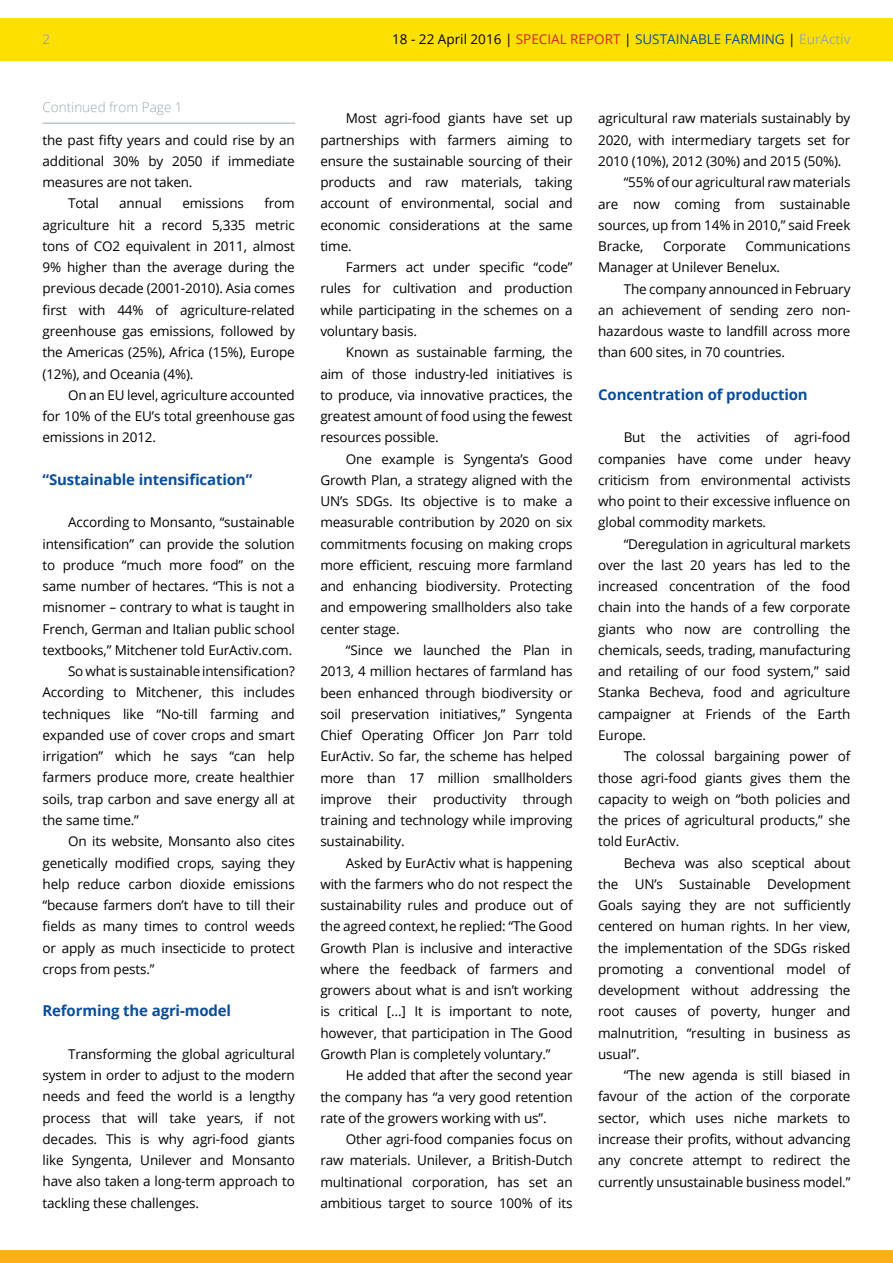
<style>
.page{position:relative;width:893px;height:1263px;background:#fff}
.page>*{position:absolute;margin:0;border:0;box-sizing:border-box;transform-origin:0 0}
.t1{font:700 15px "Open Sans";letter-spacing:-.01em;color:#0a4e9b}
.t2{font:13.5px/21.3px "Open Sans";letter-spacing:-.01em;color:#000;text-align:justify}
.t3{font:13.5px "Open Sans";color:#0a4e9b}
.t4{font:300 13.5px "Open Sans";color:#9aa9b1}
.t5{font:13.5px "Open Sans";color:#9aa9b1}
.s1{color:#000}
.s2{color:#d2232a}
.s3{color:#9aa9b1}
</style>
<div class="page">
<div style="left:0;top:18px;width:893px;height:42px;background:#fee000"></div>
<div style="left:0;top:1250px;width:893px;height:13px;background:#fcaf17"></div>
<hr style="left:43px;top:123px;width:252px;height:1px;background:#9aa9b1">
<p class="t5" style="left:43px;top:30px;width:9px">2</p>
<p class="t3" style="left:392px;top:30px;width:460px"><span class="s1">18 - 22 April 2016 |</span> <span class="s2">SPECIAL REPORT</span> <span class="s1">|</span> SUSTAINABLE FARMING <span class="s1">|</span> <span class="s3">EurActiv</span></p>
<p class="t4" style="left:43px;top:98px;width:142px">Continued from Page 1</p>
<p class="t2" style="left:43px;top:129px;width:254px">the past fifty years and could rise by an</p>
<p class="t2" style="left:43px;top:150px;width:254px">additional 30% by 2050 if immediate</p>
<p class="t2" style="left:43px;top:171px;width:152px">measures are not taken.</p>
<p class="t2" style="left:68px;top:192px;width:32px">Total</p>
<p class="t2" style="left:119px;top:192px;width:44px">annual</p>
<p class="t2" style="left:182px;top:192px;width:63px">emissions</p>
<p class="t2" style="left:43px;top:192px;width:254px;text-indent:222px">from agriculture hit a record 5,335 metric tons of CO2 equivalent in 2011, almost 9% higher than the average during the previous decade (2001-2010). Asia comes first with 44% of agriculture-related greenhouse gas emissions, followed by the Americas (25%), Africa (15%), Europe (12%), and Oceania (4%).</p>
<p class="t2" style="left:43px;top:384px;width:254px;text-indent:26px">On an EU level, agriculture accounted for 10% of the EU’s total greenhouse gas emissions in 2012.</p>
<p class="t1" style="left:43px;top:469px;width:211px">“Sustainable intensification”</p>
<p class="t2" style="left:68px;top:511px;width:228px">According to Monsanto, “sustainable</p>
<p class="t2" style="left:43px;top:533px;width:254px">intensification” can provide the solution</p>
<p class="t2" style="left:43px;top:554px;width:254px">to produce “much more food” on the</p>
<p class="t2" style="left:43px;top:575px;width:254px">same number of hectares. “This is not a</p>
<p class="t2" style="left:43px;top:596px;width:254px">misnomer – contrary to what is taught in</p>
<p class="t2" style="left:43px;top:618px;width:254px">French, German and Italian public school</p>
<p class="t2" style="left:43px;top:639px;width:251px">textbooks,” Mitchener told EurActiv.com.</p>
<p class="t2" style="left:68px;top:660px;width:228px">So what is sustainable intensification?</p>
<p class="t2" style="left:43px;top:681px;width:254px">According to Mitchener, this includes</p>
<p class="t2" style="left:43px;top:703px;width:254px">techniques like “No-till farming and</p>
<p class="t2" style="left:43px;top:724px;width:254px">expanded use of cover crops and smart</p>
<p class="t2" style="left:43px;top:745px;width:254px">irrigation” which he says “can help</p>
<p class="t2" style="left:43px;top:766px;width:254px">farmers produce more, create healthier</p>
<p class="t2" style="left:43px;top:788px;width:254px">soils, trap carbon and save energy all at</p>
<p class="t2" style="left:43px;top:809px;width:98px">the same time.”</p>
<p class="t2" style="left:68px;top:830px;width:228px">On its website, Monsanto also cites</p>
<p class="t2" style="left:43px;top:852px;width:254px">genetically modified crops, saying they</p>
<p class="t2" style="left:43px;top:873px;width:254px">help reduce carbon dioxide emissions</p>
<p class="t2" style="left:43px;top:894px;width:254px">“because farmers don’t have to till their</p>
<p class="t2" style="left:43px;top:915px;width:254px">fields as many times to control weeds</p>
<p class="t2" style="left:43px;top:937px;width:254px">or apply as much insecticide to protect</p>
<p class="t2" style="left:43px;top:958px;width:114px">crops from pests.”</p>
<p class="t1" style="left:43px;top:1000px;width:190px">Reforming the agri-model</p>
<p class="t2" style="left:43px;top:1043px;width:254px;text-indent:26px">Transforming the global agricultural system in order to adjust to the modern needs and feed the world is a lengthy process that will take years, if not decades. This is why agri-food giants like Syngenta, Unilever and Monsanto have also taken a long-term approach to tackling these challenges.</p>
<p class="t2" style="left:320px;top:107px;width:254px;text-indent:26px">Most agri-food giants have set up partnerships with farmers aiming to ensure the sustainable sourcing of their products and raw materials, taking account of environmental, social and economic considerations at the same time.</p>
<p class="t2" style="left:320px;top:256px;width:254px;text-indent:26px">Farmers act under specific “code” rules for cultivation and production while participating in the schemes on a voluntary basis.</p>
<p class="t2" style="left:320px;top:341px;width:254px;text-indent:26px">Known as sustainable farming, the aim of those industry-led initiatives is to produce, via innovative practices, the greatest amount of food using the fewest resources possible.</p>
<p class="t2" style="left:320px;top:448px;width:254px;text-indent:26px">One example is Syngenta’s Good Growth Plan, a strategy aligned with the UN’s SDGs. Its objective is to make a measurable contribution by 2020 on six commitments focusing on making crops more efficient, rescuing more farmland and enhancing biodiversity. Protecting and empowering smallholders also take center stage.</p>
<p class="t2" style="left:320px;top:639px;width:254px;text-indent:26px">“Since we launched the Plan in 2013, 4 million hectares of farmland has been enhanced through biodiversity or soil preservation initiatives,” Syngenta Chief Operating Officer Jon Parr told EurActiv. So far, the scheme has helped more than 17 million smallholders improve their productivity through training and technology while improving sustainability.</p>
<p class="t2" style="left:320px;top:852px;width:254px;text-indent:26px">Asked by EurActiv what is happening with the farmers who do not respect the sustainability rules and produce out of the agreed context, he replied: “The Good Growth Plan is inclusive and interactive where the feedback of farmers and growers about what is and isn’t working is critical […] It is important to note, however, that participation in The Good Growth Plan is completely voluntary.”</p>
<p class="t2" style="left:320px;top:1064px;width:254px;text-indent:26px">He added that after the second year the company has “a very good retention rate of the growers working with us”.</p>
<p class="t2" style="left:320px;top:1128px;width:254px;text-indent:26px">Other agri-food companies focus on raw materials. Unilever, a British-Dutch multinational corporation, has set an ambitious target to source 100% of its</p>
<p class="t2" style="left:598px;top:108px;width:254px">agricultural raw materials sustainably by</p>
<p class="t2" style="left:598px;top:129px;width:254px">2020, with intermediary targets set for</p>
<p class="t2" style="left:598px;top:150px;width:245px">2010 (10%), 2012 (30%) and 2015 (50%).</p>
<p class="t2" style="left:624px;top:171px;width:228px">“55% of our agricultural raw materials</p>
<p class="t2" style="left:598px;top:193px;width:254px">are now coming from sustainable</p>
<p class="t2" style="left:598px;top:214px;width:254px">sources, up from 14% in 2010,” said Freek</p>
<p class="t2" style="left:598px;top:235px;width:47px">Bracke,</p>
<p class="t2" style="left:663px;top:235px;width:64px">Corporate</p>
<p class="t2" style="left:598px;top:235px;width:254px;text-indent:147px">Communications<br>Manager at Unilever Benelux.</p>
<p class="t2" style="left:598px;top:278px;width:254px;text-indent:26px">The company announced in February an achievement of sending zero non&shy;hazardous waste to landfill across more than 600 sites, in 70 countries.</p>
<p class="t1" style="left:598px;top:384px;width:211px">Concentration of production</p>
<p class="t2" style="left:598px;top:426px;width:254px;text-indent:26px">But the activities of agri-food companies have come under heavy criticism from environmental activists who point to their excessive influence on global commodity markets.</p>
<p class="t2" style="left:598px;top:533px;width:254px;text-indent:26px">“Deregulation in agricultural markets over the last 20 years has led to the increased concentration of the food chain into the hands of a few corporate giants who now are controlling the chemicals, seeds, trading, manufacturing and retailing of our food system,” said Stanka Becheva, food and agriculture campaigner at Friends of the Earth Europe.</p>
<p class="t2" style="left:598px;top:745px;width:254px;text-indent:26px">The colossal bargaining power of those agri-food giants gives them the capacity to weigh on “both policies and the prices of agricultural products,” she told EurActiv.</p>
<p class="t2" style="left:598px;top:852px;width:254px;text-indent:26px">Becheva was also sceptical about the UN’s Sustainable Development Goals saying they are not sufficiently centered on human rights. In her view, the implementation of the SDGs risked promoting a conventional model of development without addressing the root causes of poverty, hunger and malnutrition, “resulting in business as usual”.</p>
<p class="t2" style="left:598px;top:1064px;width:254px;text-indent:26px">“The new agenda is still biased in favour of the action of the corporate sector, which uses niche markets to increase their profits, without advancing any concrete attempt to redirect the currently unsustainable business model.”</p>
</div>
